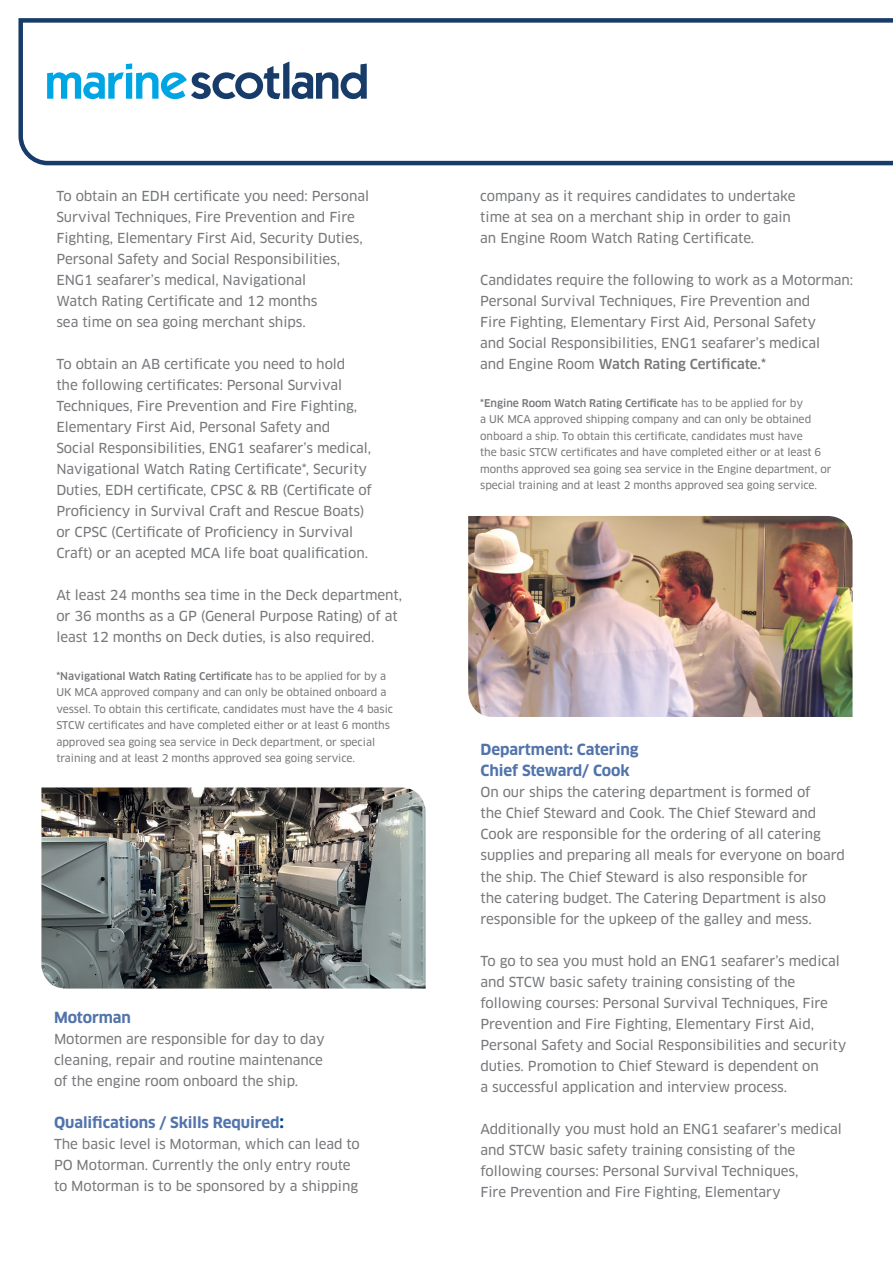
<style>
.page{position:relative;width:893px;height:1263px;background:#fff}
.page>*{position:absolute;margin:0;border:0;box-sizing:border-box;transform-origin:0 0}
.t1{font:700 15px/21px "Clan OT";letter-spacing:-.005em;color:#5274ab}
.t2{font:13.5px/21px "Clan OT News";letter-spacing:-.005em;color:#76787b}
.t3{font:500 13.5px "Clan OT";letter-spacing:-.005em;color:#76787b}
.t4{font:10.5px/16.5px "Clan OT News";letter-spacing:-.005em;color:#76787b}
.t5{font:500 10.5px "Clan OT";letter-spacing:-.005em;color:#76787b}
.s1{font-family:"Clan OT News";font-weight:400}
.s2{font-size:17.25px;color:#004a8d}
</style>
<div class="page">
<svg style="left:18px;top:18px;width:875px;height:148px"></svg>
<svg style="left:47px;top:61px;width:320px;height:38px"></svg>
<img style="left:468px;top:516px;width:384px;height:201px">
<img style="left:41px;top:787px;width:385px;height:201px">
<p class="t2" style="left:56px;top:186px;width:314px">To obtain an EDH certificate you need: Personal Survival Techniques, Fire Prevention and Fire Fighting, Elementary First Aid, Security Duties, Personal Safety and Social Responsibilities, ENG1 seafarer’s medical, Navigational<br>Watch Rating Certificate and 12 months<br>sea time on sea going merchant ships.</p>
<p class="t2" style="left:56px;top:354px;width:317px">To obtain an AB certificate you need to hold<br>the following certificates: Personal Survival Techniques, Fire Prevention and Fire Fighting, Elementary First Aid, Personal Safety and Social Responsibilities, ENG1 seafarer’s medical, Navigational Watch Rating Certificate*, Security Duties, EDH certificate, CPSC &amp; RB (Certificate of Proficiency in Survival Craft and Rescue Boats) or CPSC (Certificate of Proficiency in Survival Craft) or an acepted MCA life boat qualification.</p>
<p class="t2" style="left:56px;top:585px;width:347px">At least 24 months sea time in the Deck department, or 36 months as a GP (General Purpose Rating) of at least 12 months on Deck duties, is also required.</p>
<p class="t5" style="left:56px;top:670px;width:331px">*Navigational Watch Rating Certificate <span class="s1">has to be applied for by a</span></p>
<p class="t4" style="left:56px;top:684px;width:338px">UK MCA approved company and can only be obtained onboard a vessel. To obtain this certificate, candidates must have the 4 basic STCW certificates and have completed either or at least 6 months approved sea going sea service in Deck department, or special training and at least 2 months approved sea going service.</p>
<p class="t1" style="left:54px;top:1007px;width:78px">Motorman</p>
<p class="t2" style="left:54px;top:1029px;width:272px">Motormen are responsible for day to day cleaning, repair and routine maintenance of the engine room onboard the ship.</p>
<p class="t1" style="left:54px;top:1112px;width:232px">Qualifications / Skills Required<span class="s2">:</span></p>
<p class="t2" style="left:54px;top:1134px;width:307px">The basic level is Motorman, which can lead to<br>PO Motorman. Currently the only entry route to Motorman is to be sponsored by a shipping</p>
<p class="t2" style="left:480px;top:186px;width:317px">company as it requires candidates to undertake time at sea on a merchant ship in order to gain an Engine Room Watch Rating Certificate.</p>
<p class="t2" style="left:480px;top:270px;width:375px">Candidates require the following to work as a Motorman:<br>Personal Survival Techniques, Fire Prevention and<br>Fire Fighting, Elementary First Aid, Personal Safety<br>and Social Responsibilities, ENG1 seafarer’s medical</p>
<p class="t3" style="left:480px;top:356px;width:287px"><span class="s1">and Engine Room</span> Watch Rating Certificate.*</p>
<p class="t5" style="left:480px;top:397px;width:324px">*Engine Room Watch Rating Certificate <span class="s1">has to be applied for by</span></p>
<p class="t4" style="left:480px;top:411px;width:353px">a UK MCA approved shipping company and can only be obtained onboard a ship. To obtain this certificate, candidates must have<br>the basic STCW certificates and have completed either or at least 6 months approved sea going sea service in the Engine department, or special training and at least 2 months approved sea going service.</p>
<p class="t1" style="left:480px;top:740px;width:160px">Department: Catering<br>Chief Steward/ Cook</p>
<p class="t2" style="left:480px;top:782px;width:366px">On our ships the catering department is formed of<br>the Chief Steward and Cook. The Chief Steward and Cook are responsible for the ordering of all catering supplies and preparing all meals for everyone on board the ship. The Chief Steward is also responsible for<br>the catering budget. The Catering Department is also responsible for the upkeep of the galley and mess.</p>
<p class="t2" style="left:480px;top:950px;width:367px">To go to sea you must hold an ENG1 seafarer’s medical and STCW basic safety training consisting of the following courses: Personal Survival Techniques, Fire Prevention and Fire Fighting, Elementary First Aid, Personal Safety and Social Responsibilities and security duties. Promotion to Chief Steward is dependent on<br>a successful application and interview process.</p>
<p class="t2" style="left:480px;top:1118px;width:363px">Additionally you must hold an ENG1 seafarer’s medical and STCW basic safety training consisting of the following courses: Personal Survival Techniques,<br>Fire Prevention and Fire Fighting, Elementary</p>
</div>
